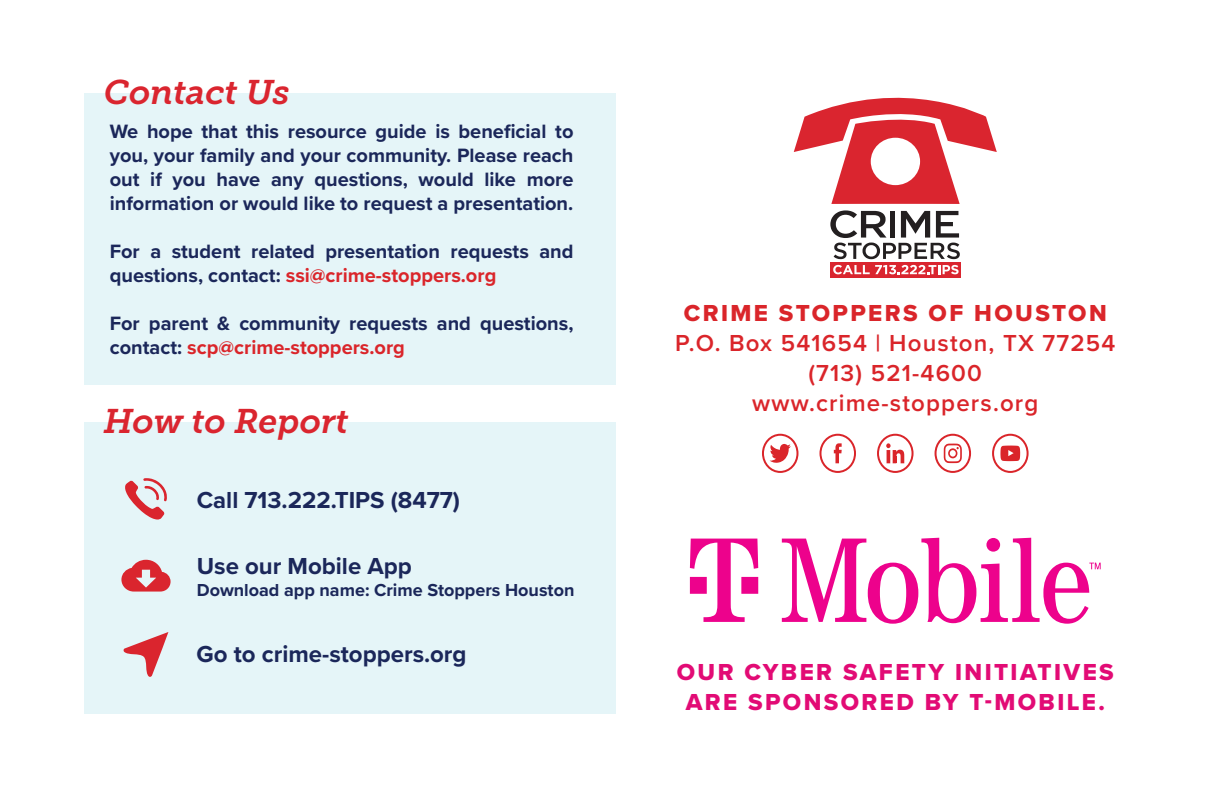
<style>
.page{position:relative;width:1224px;height:792px;background:#fff}
.page>*{position:absolute;margin:0;border:0;box-sizing:border-box;transform-origin:0 0}
.t1{font:italic 34px "Museo Slab 700";color:#da252f}
.t2{font:600 24px "Proxima Nova";letter-spacing:.05em;color:#da252a}
.t3{font:700 24px "Proxima Nova";color:#1b275a}
.t4{font:24px/30px "Proxima Nova Extrabld";letter-spacing:.1em;color:#e20b75;text-align:center}
.t5{font:24px "Proxima Nova Extrabld";letter-spacing:.1em;color:#da252a}
.t6{font:700 20px/24px "Proxima Nova";color:#1b275a}
.t7{font:700 18px "Proxima Nova";color:#1b275a}
.s1{color:#da252a}
</style>
<div class="page">
<div style="left:84px;top:93px;width:531px;height:292px;background:#e5f5f8"></div>
<div style="left:84px;top:422px;width:531px;height:292px;background:#e5f5f8"></div>
<svg style="left:770px;top:444px;width:21px;height:19px"></svg>
<svg style="left:1000px;top:446px;width:20px;height:15px"></svg>
<svg style="left:944px;top:444px;width:18px;height:19px"></svg>
<svg style="left:834px;top:443px;width:8px;height:20px"></svg>
<svg style="left:886px;top:443px;width:18px;height:20px"></svg>
<div style="left:762px;top:434px;width:36px;height:39px;border:2px solid #da252a;border-radius:50%"></div>
<div style="left:819px;top:434px;width:37px;height:39px;border:2px solid #da252a;border-radius:50%"></div>
<div style="left:877px;top:434px;width:37px;height:39px;border:2px solid #da252a;border-radius:50%"></div>
<div style="left:935px;top:434px;width:36px;height:39px;border:2px solid #da252a;border-radius:50%"></div>
<div style="left:992px;top:434px;width:37px;height:39px;border:2px solid #da252a;border-radius:50%"></div>
<div style="left:830px;top:262px;width:131px;height:16px;background:#da252f"></div>
<svg style="left:794px;top:97px;width:203px;height:107px"></svg>
<div style="left:871px;top:138px;width:49px;height:47px;background:#fff;border-radius:50%"></div>
<svg style="left:830px;top:210px;width:130px;height:49px"></svg>
<svg style="left:833px;top:265px;width:126px;height:9px"></svg>
<svg style="left:690px;top:539px;width:68px;height:83px"></svg>
<svg style="left:782px;top:538px;width:319px;height:86px"></svg>
<svg style="left:123px;top:632px;width:45px;height:45px"></svg>
<svg style="left:125px;top:478px;width:42px;height:42px"></svg>
<svg style="left:121px;top:560px;width:50px;height:32px"></svg>
<p class="t1" style="left:104px;top:73px;width:187px">Contact Us</p>
<p class="t6" style="left:110px;top:119px;width:465px;text-align:justify">We hope that this resource guide is beneficial to you, your family and your community. Please reach out if you have any questions, would like more information or would like to request a presentation.</p>
<p class="t6" style="left:110px;top:239px;width:465px">For a student related presentation requests and questions, contact: <span class="s1">ssi@crime-stoppers.org</span></p>
<p class="t6" style="left:110px;top:311px;width:465px">For parent &amp; community requests and questions, contact: <span class="s1">scp@crime-stoppers.org</span></p>
<p class="t1" style="left:104px;top:402px;width:246px">How to Report</p>
<p class="t3" style="left:197px;top:482px;width:265px">Call 713.222.TIPS (8477)</p>
<p class="t3" style="left:197px;top:548px;width:217px">Use our Mobile App</p>
<p class="t7" style="left:197px;top:577px;width:379px">Download app name: Crime Stoppers Houston</p>
<p class="t3" style="left:197px;top:636px;width:272px">Go to crime-stoppers.org</p>
<p class="t5" style="left:684px;top:295px;width:425px">CRIME STOPPERS OF HOUSTON</p>
<p class="t2" style="left:675px;top:325px;width:442px">P.O. Box 541654 | Houston, TX 77254</p>
<p class="t2" style="left:808px;top:355px;width:175px">(713) 521-4600</p>
<p class="t2" style="left:752px;top:385px;width:288px">www.crime-stoppers.org</p>
<p class="t4" style="left:677px;top:656px;width:439px">OUR CYBER SAFETY INITIATIVES<br>ARE SPONSORED BY T-MOBILE.</p>
</div>
